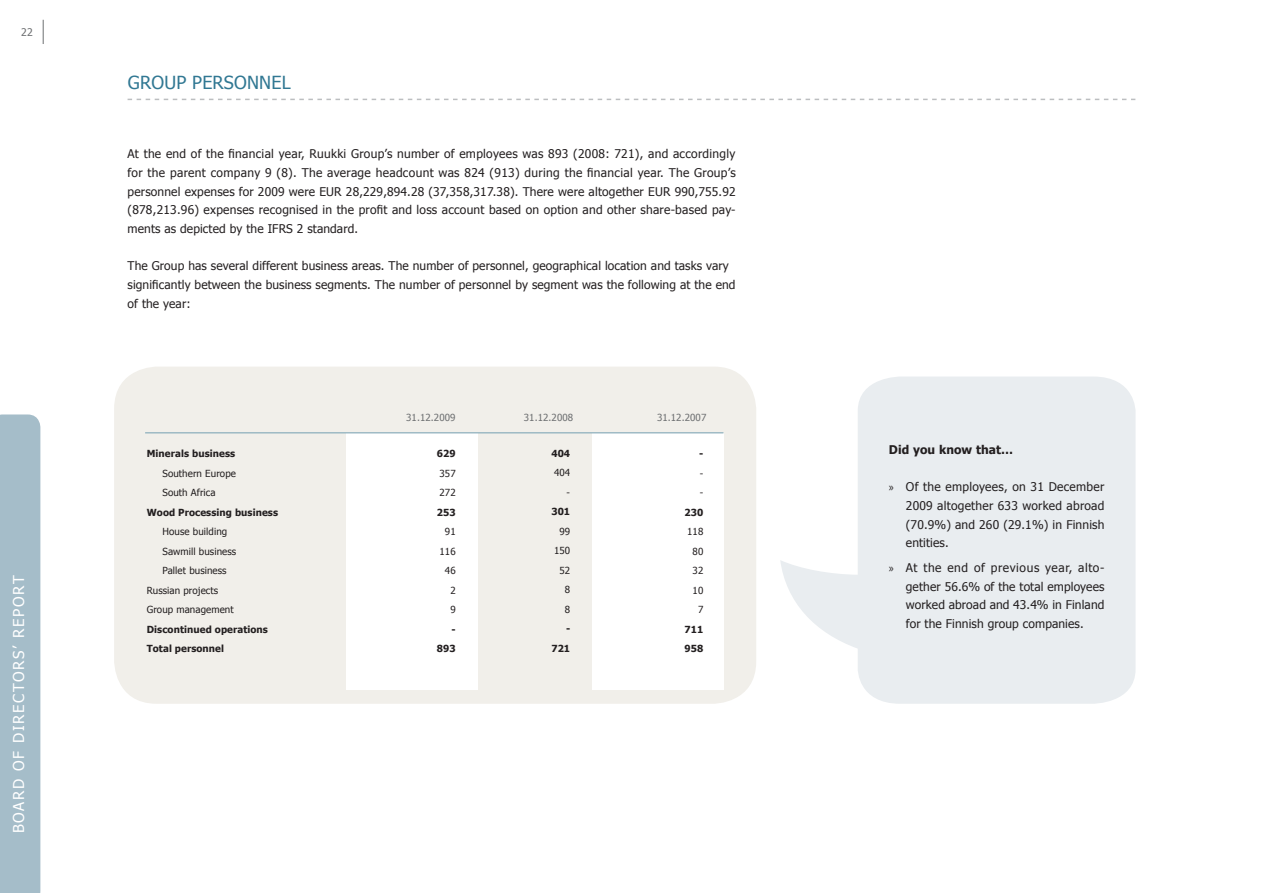
<style>
.page{position:relative;width:1263px;height:893px;background:#fff}
.page>*{position:absolute;margin:0;border:0;box-sizing:border-box;transform-origin:0 0}
.t1{font:18px "Tahoma";letter-spacing:.01em;color:#317893}
.t2{font:15px "Tahoma";color:#fff}
.t3{font:12px/18.8px "Tahoma";letter-spacing:.01em;color:#231f20;text-align:justify}
.t4{font:700 12px "Tahoma";letter-spacing:.01em;color:#231f20}
.t5{font:10.5px "Tahoma";color:#6d6f71}
.t6{font:9.75px/19.5px "Tahoma";letter-spacing:.01em;color:#231f20;text-align:right}
.t7{font:700 9.75px/19.5px "Tahoma";letter-spacing:.01em;color:#231f20}
.t8{font:9.75px "Tahoma";letter-spacing:.01em;color:#6d6f71}
.s1{font-family:"Myriad Pro"}
</style>
<div class="page">
<svg style="left:43px;top:20px;width:1px;height:24px"></svg>
<svg style="left:780px;top:377px;width:355px;height:327px;fill:#e9edf0"></svg>
<div style="left:114px;top:367px;width:642px;height:337px;background:#f1efea;border-radius:43px"></div>
<div style="left:592px;top:433px;width:132px;height:256px;background:#fff"></div>
<div style="left:346px;top:433px;width:131px;height:256px;background:#fff"></div>
<hr style="left:145px;top:432px;width:578px;height:1px;background:#82a8b7">
<svg style="left:128px;top:99px;width:1007px;height:1px"></svg>
<div style="left:0;top:414px;width:40px;height:479px;background:#a5bdc9"></div>
<p class="t5" style="left:21px;top:26px;width:13px">22</p>
<p class="t2" style="left:9px;top:833px;width:259px;rotate:-90deg">Board of Directors’ report</p>
<h1 class="t1" style="left:128px;top:71px;width:164px">GROUP PERSONNEL</h1>
<p class="t3" style="left:128px;top:144px;width:610px">At the end of the financial year, Ruukki Group’s number of employees was 893 (2008: 721), and accordingly for the parent company 9 (8). The average headcount was 824 (913) during the financial year. The Group’s personnel expenses for 2009 were EUR 28,229,894.28 (37,358,317.38). There were altogether EUR 990,755.92 (878,213.96) expenses recognised in the profit and loss account based on option and other share-based pay&shy;ments as depicted by the IFRS 2 standard.</p>
<p class="t3" style="left:128px;top:256px;width:609px;text-align:left">The Group has several different business areas. The number of personnel, geographical location and tasks vary significantly between the business segments. The number of personnel by segment was the following at the end of the year:</p>
<p class="t7" style="left:147px;top:444px;width:90px">Minerals business</p>
<p class="t6" style="left:162px;top:463px;width:75px;text-align:left">Southern Europe<br>South Africa</p>
<p class="t7" style="left:147px;top:502px;width:133px">Wood Processing business</p>
<p class="t6" style="left:162px;top:522px;width:66px">House building</p>
<p class="t6" style="left:162px;top:541px;width:75px">Sawmill business</p>
<p class="t6" style="left:162px;top:561px;width:66px">Pallet business</p>
<p class="t6" style="left:147px;top:580px;width:73px">Russian projects</p>
<p class="t6" style="left:147px;top:600px;width:88px">Group management</p>
<p class="t7" style="left:147px;top:619px;width:123px">Discontinued operations<br>Total personnel</p>
<p class="t8" style="left:406px;top:411px;width:51px">31.12.2009</p>
<p class="t7" style="left:437px;top:443px;width:20px">629</p>
<p class="t6" style="left:439px;top:463px;width:18px;text-align:left">357<br>272</p>
<p class="t7" style="left:437px;top:502px;width:20px">253</p>
<p class="t6" style="left:439px;top:521px;width:18px">91<br>116<br>46<br>2<br>9</p>
<p class="t7" style="left:437px;top:619px;width:20px;text-align:right">-<br>893</p>
<p class="t8" style="left:524px;top:411px;width:51px">31.12.2008</p>
<p class="t7" style="left:551px;top:443px;width:20px">404</p>
<p class="t6" style="left:554px;top:463px;width:18px">404 -</p>
<p class="t7" style="left:551px;top:502px;width:20px">301</p>
<p class="t6" style="left:554px;top:521px;width:18px">99<br>150<br>52<br>8<br>8</p>
<p class="t7" style="left:551px;top:619px;width:20px;text-align:right">-<br>721</p>
<p class="t8" style="left:657px;top:411px;width:51px">31.12.2007</p>
<p class="t7" style="left:699px;top:444px;width:6px">-</p>
<p class="t6" style="left:700px;top:463px;width:5px;text-align:left">- -</p>
<p class="t7" style="left:684px;top:502px;width:20px">230</p>
<p class="t6" style="left:687px;top:522px;width:18px">118<br>80<br>32<br>10<br>7</p>
<p class="t7" style="left:684px;top:619px;width:20px">711<br>958</p>
<p class="t4" style="left:889px;top:442px;width:126px">Did you know that…</p>
<p class="t3" style="left:906px;top:477px;width:200px;text-indent:-17px"><span class="s1">»</span> Of the employees, on 31 December 2009 altogether 633 worked abroad (70.9%) and 260 (29.1%) in Finnish entities.</p>
<p class="t3" style="left:906px;top:558px;width:200px;text-indent:-17px"><span class="s1">»</span> At the end of previous year, alto&shy;gether 56.6% of the total employees worked abroad and 43.4% in Finland for the Finnish group companies.</p>
</div>
